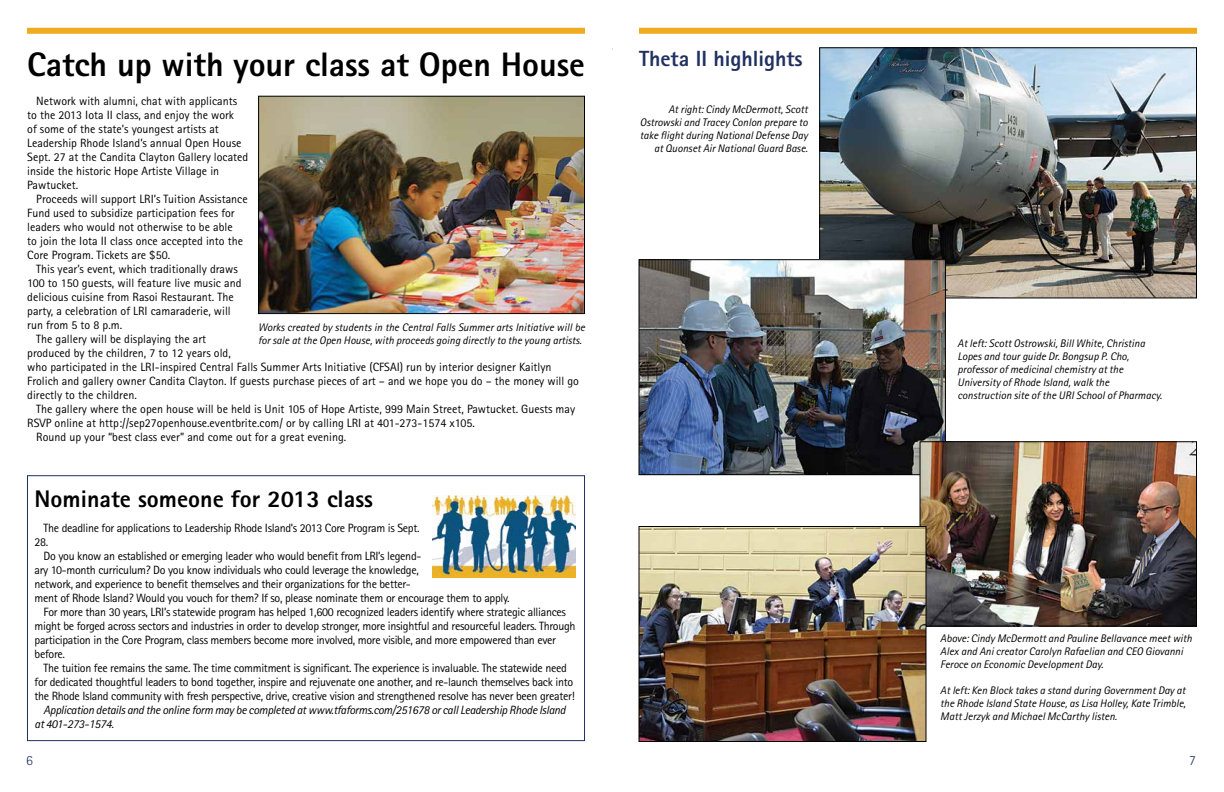
<style>
.page{position:relative;width:1224px;height:792px;background:#fff}
.page>*{position:absolute;margin:0;border:0;box-sizing:border-box;transform-origin:0 0}
.t1{font:800 34px "Rotis Sans Serif";color:#000}
.t2{font:800 24px "Rotis Sans Serif";color:#000}
.t3{font:800 22px "Rotis Sans Serif";color:#203061}
.t4{font:300 14px "Rotis Sans Serif";color:#203061}
.t5{font:12px/14px "Rotis Sans Serif";color:#000}
.t6{font:12px/14px "Rotis Sans Serif";letter-spacing:-.025em;color:#000}
.t7{font:italic 12px/14px "Rotis Sans Serif";letter-spacing:-.025em;color:#000}
.t8{font:italic 11px/13px "Rotis Sans Serif";color:#000}
</style>
<div class="page">
<div style="left:27px;top:28px;width:558px;height:6px;background:#efac1f"></div>
<div style="left:639px;top:28px;width:558px;height:6px;background:#efac1f"></div>
<div style="left:27px;top:475px;width:558px;height:266px;border:1px solid #203061"></div>
<img style="left:432px;top:495px;width:144px;height:83px">
<img style="left:260px;top:98px;width:323px;height:214px">
<div style="left:258px;top:96px;width:327px;height:218px;border:1px solid #000"></div>
<img style="left:821px;top:49px;width:374px;height:247px">
<div style="left:819px;top:47px;width:378px;height:251px;border:1px solid #000"></div>
<img style="left:640px;top:261px;width:304px;height:212px">
<div style="left:638px;top:259px;width:308px;height:216px;border:1px solid #000"></div>
<img style="left:922px;top:443px;width:273px;height:182px">
<div style="left:920px;top:441px;width:277px;height:186px;border:1px solid #000"></div>
<img style="left:640px;top:528px;width:284px;height:212px">
<div style="left:638px;top:526px;width:288px;height:216px;border:1px solid #000"></div>
<h1 class="t1" style="left:27px;top:43px;width:560px">Catch up with your class at Open House</h1>
<p class="t5" style="left:27px;top:94px;width:223px;text-indent:9px">Network with alumni, chat with applicants to the 2013 Iota II class, and enjoy the work<br>of some of the state’s youngest artists at Leadership Rhode Island’s annual Open House Sept. 27 at the Candita Clayton Gallery located inside the historic Hope Artiste Village in Pawtucket.</p>
<p class="t5" style="left:27px;top:192px;width:222px;text-indent:9px">Proceeds will support LRI’s Tuition Assistance Fund used to subsidize participation fees for leaders who would not otherwise to be able<br>to join the Iota II class once accepted into the Core Program. Tickets are $50.</p>
<p class="t5" style="left:36px;top:262px;width:203px">This year’s event, which traditionally draws</p>
<p class="t5" style="left:27px;top:276px;width:216px">100 to 150 guests, will feature live music and</p>
<p class="t5" style="left:27px;top:290px;width:208px">delicious cuisine from Rasoi Restaurant. The</p>
<p class="t5" style="left:27px;top:304px;width:205px">party, a celebration of LRI camaraderie, will</p>
<p class="t5" style="left:27px;top:318px;width:96px">run from 5 to 8 p.m.</p>
<p class="t5" style="left:36px;top:332px;width:171px">The gallery will be displaying the art</p>
<p class="t5" style="left:27px;top:346px;width:205px">produced by the children, 7 to 12 years old,</p>
<p class="t5" style="left:27px;top:360px;width:526px">who participated in the LRI-inspired Central Falls Summer Arts Initiative (CFSAI) run by interior designer Kaitlyn</p>
<p class="t5" style="left:27px;top:374px;width:553px">Frolich and gallery owner Candita Clayton. If guests purchase pieces of art – and we hope you do – the money will go</p>
<p class="t5" style="left:27px;top:388px;width:111px">directly to the children.</p>
<p class="t5" style="left:36px;top:402px;width:540px">The gallery where the open house will be held is Unit 105 of Hope Artiste, 999 Main Street, Pawtucket. Guests may</p>
<p class="t5" style="left:27px;top:416px;width:449px">RSVP online at http://sep27openhouse.eventbrite.com/ or by calling LRI at 401-273-1574 x105.</p>
<p class="t5" style="left:36px;top:430px;width:312px">Round up your “best class ever” and come out for a great evening.</p>
<p class="t8" style="left:258px;top:320px;width:328px">Works created by students in the Central Falls Summer arts Initiative will be for sale at the Open House, with proceeds going directly to the young artists.</p>
<h2 class="t2" style="left:35px;top:484px;width:340px">Nominate someone for 2013 class</h2>
<p class="t6" style="left:35px;top:521px;width:386px;text-indent:9px">The deadline for applications to Leadership Rhode Island’s 2013 Core Program is Sept.<br>28.</p>
<p class="t6" style="left:44px;top:549px;width:379px">Do you know an established or emerging leader who would benefit from LRI’s legend-</p>
<p class="t6" style="left:35px;top:563px;width:386px">ary 10-month curriculum? Do you know individuals who could leverage the knowledge,</p>
<p class="t6" style="left:35px;top:577px;width:378px">network, and experience to benefit themselves and their organizations for the better-</p>
<p class="t6" style="left:35px;top:591px;width:477px">ment of Rhode Island? Would you vouch for them? If so, please nominate them or encourage them to apply.</p>
<p class="t6" style="left:44px;top:605px;width:524px">For more than 30 years, LRI’s statewide program has helped 1,600 recognized leaders identify where strategic alliances</p>
<p class="t6" style="left:35px;top:619px;width:543px">might be forged across sectors and industries in order to develop stronger, more insightful and resourceful leaders. Through</p>
<p class="t6" style="left:35px;top:633px;width:523px">participation in the Core Program, class members become more involved, more visible, and more empowered than ever</p>
<p class="t5" style="left:35px;top:647px;width:32px">before.</p>
<p class="t6" style="left:44px;top:661px;width:525px">The tuition fee remains the same. The time commitment is significant. The experience is invaluable. The statewide need</p>
<p class="t6" style="left:35px;top:675px;width:540px">for dedicated thoughtful leaders to bond together, inspire and rejuvenate one another, and re-launch themselves back into</p>
<p class="t6" style="left:35px;top:689px;width:542px">the Rhode Island community with fresh perspective, drive, creative vision and strengthened resolve has never been greater!</p>
<p class="t7" style="left:35px;top:703px;width:533px;text-indent:9px">Application details and the online form may be completed at www.tfaforms.com/251678 or call Leadership Rhode Island at 401-273-1574.</p>
<h3 class="t3" style="left:639px;top:45px;width:165px">Theta II highlights</h3>
<p class="t8" style="left:640px;top:103px;width:170px;text-align:right">At right: Cindy McDermott, Scott Ostrowski and Tracey Conlon prepare to take flight during National Defense Day at Quonset Air National Guard Base.</p>
<p class="t8" style="left:958px;top:337px;width:206px">At left: Scott Ostrowski, Bill White, Christina Lopes and tour guide Dr. Bongsup P. Cho, professor of medicinal chemistry at the University of Rhode Island, walk the construction site of the URI School of Pharmacy.</p>
<p class="t8" style="left:940px;top:632px;width:253px">Above: Cindy McDermott and Pauline Bellavance meet with<br>Alex and Ani creator Carolyn Rafaelian and CEO Giovanni<br>Feroce on Economic Development Day.</p>
<p class="t8" style="left:940px;top:684px;width:247px;text-align:justify">At left: Ken Block takes a stand during Government Day at the Rhode Island State House, as Lisa Holley, Kate Trimble, Matt Jerzyk and Michael McCarthy listen.</p>
<p class="t4" style="left:26px;top:752px;width:8px">6</p>
<p class="t4" style="left:1189px;top:752px;width:8px">7</p>
</div>
